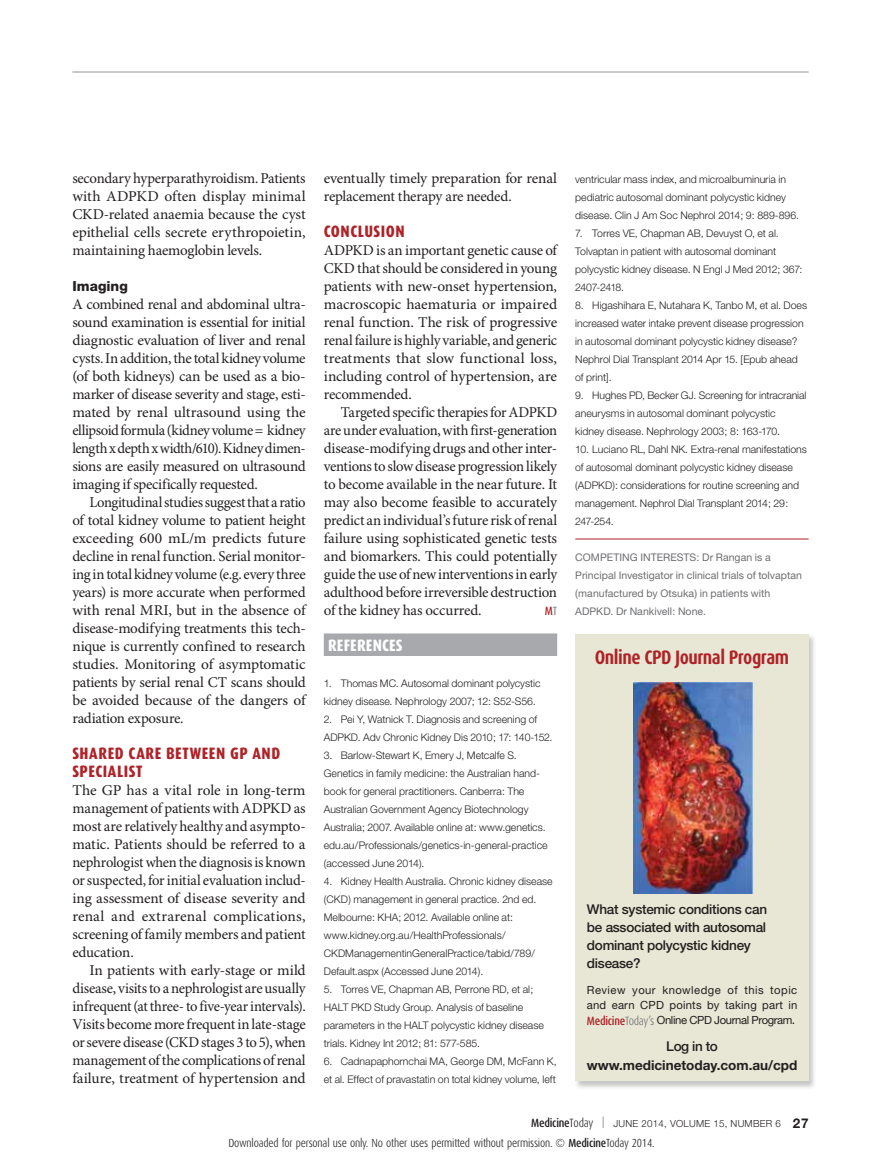
<style>
.page{position:relative;width:881px;height:1161px;background:#fff}
.page>*{position:absolute;margin:0;border:0;box-sizing:border-box;transform-origin:0 0}
.t1{font:700 19.5px "Dax Condensed";letter-spacing:-.025em;color:#af2227}
.t2{font:800 16.5px/18px "Dax Condensed";letter-spacing:.035em;color:#af2227}
.t3{font:800 16.5px "Dax Condensed";letter-spacing:.01em;color:#fff}
.t4{font:15px/18px "Minion Pro";letter-spacing:-.015em;color:#231f20;text-align:justify}
.t5{font:800 13.8px "Helvetica Neue";letter-spacing:.005em;color:#231f20}
.t6{font:500 13.5px/18px "Helvetica Neue";letter-spacing:-.02em;color:#231f20}
.t7{font:700 13.5px "Helvetica Neue";color:#231f20}
.t8{font:500 12px "Dax Condensed";letter-spacing:-.02em;color:#231f20}
.t9{font:500 12px "Dax Condensed";color:#af2227}
.t10{font:300 11.7px "Dax Condensed";letter-spacing:-.02em;color:#231f20}
.t11{font:11.7px "Helvetica";color:#000}
.t12{font:11.25px/15px "Helvetica Neue";letter-spacing:.02em;color:#231f20;text-align:justify}
.t13{font:300 10.5px/18px "Helvetica Neue";color:#231f20}
.t14{font:10.5px/18px "Helvetica Neue";color:#6d6e71}
.t15{font:300 9.75px "Helvetica Neue";letter-spacing:.025em;color:#231f20}
.s1{color:#939598}
.s2{font-family:"Dax Condensed";font-weight:500;font-size:12px;color:#af2227}
.s3{font-family:"Dax Condensed";font-weight:300;font-size:12px;color:#6d6e71}
.s4{font-family:"Dax Condensed";font-weight:500}
.s5{font-weight:300}
.s6{font-weight:700;font-size:13.5px}
.s7{font-weight:500}
</style>
<div class="page">
<hr style="left:72px;top:72px;width:736px;height:1px;background:#939598">
<div style="left:324px;top:633px;width:233px;height:23px;background:#a7a9ac"></div>
<hr style="left:575px;top:539px;width:233px;height:1px;background:#af2227">
<div style="left:574px;top:633px;width:242px;height:457px;background:#231f20;opacity:.25"></div>
<div style="left:574px;top:634px;width:233px;height:447px;background:#e8e6d4"></div>
<img style="left:633px;top:682px;width:119px;height:211px">
<p class="t4" style="left:72px;top:169px;width:235px">secondary hyperparathyroidism. Patients with ADPKD often display minimal CKD-related anaemia because the cyst epithelial cells secrete erythropoietin, maintaining haemoglobin levels.</p>
<p class="t5" style="left:72px;top:277px;width:57px">Imaging</p>
<p class="t4" style="left:72px;top:295px;width:235px">A combined renal and abdominal ultra&shy;sound examination is essential for initial diagnostic evaluation of liver and renal cysts. In addition, the total kidney volume (of both kidneys) can be used as a bio&shy;marker of disease severity and stage, esti&shy;mated by renal ultrasound using the ellipsoid formula (kidney volume = kidney length x depth x width/610). Kidney dimen&shy;sions are easily measured on ultrasound imaging if specifically requested.</p>
<p class="t4" style="left:72px;top:493px;width:235px;text-indent:17px">Longitudinal studies suggest that a ratio of total kidney volume to patient height exceeding 600 mL/m predicts future decline in renal function. Serial monitor&shy;ing in total kidney volume (e.g. every three years) is more accurate when performed with renal MRI, but in the absence of disease-modifying treatments this tech&shy;nique is currently confined to research studies. Monitoring of asymptomatic patients by serial renal CT scans should be avoided because of the dangers of radiation exposure.</p>
<p class="t2" style="left:72px;top:744px;width:209px">SHARED CARE BETWEEN GP AND<br>SPECIALIST</p>
<p class="t4" style="left:72px;top:781px;width:235px">The GP has a vital role in long-term management of patients with ADPKD as most are relatively healthy and asympto&shy;matic. Patients should be referred to a nephrologist when the diagnosis is known or suspected, for initial evaluation includ&shy;ing assessment of disease severity and renal and extrarenal complications, screening of family members and patient education.</p>
<p class="t4" style="left:72px;top:961px;width:235px;text-indent:17px">In patients with early-stage or mild disease, visits to a nephrologist are usually infrequent (at three- to five-year intervals).<br>Visits become more frequent in late-stage or severe disease (CKD stages 3 to 5), when management of the complications of renal failure, treatment of hypertension and</p>
<p class="t4" style="left:324px;top:169px;width:235px">eventually timely preparation for renal replacement therapy are needed.</p>
<p class="t2" style="left:324px;top:222px;width:82px">CONCLUSION</p>
<p class="t4" style="left:324px;top:241px;width:235px">ADPKD is an important genetic cause of CKD that should be considered in young patients with new-onset hypertension, macroscopic haematuria or impaired renal function. The risk of progressive renal failure is highly variable, and generic treatments that slow functional loss, including control of hypertension, are recommended.</p>
<p class="t4" style="left:324px;top:403px;width:235px;text-indent:17px">Targeted specific therapies for ADPKD are under evaluation, with first-generation disease-modifying drugs and other inter&shy;ventions to slow disease progression likely to become available in the near future. It may also become feasible to accurately predict an individual’s future risk of renal failure using sophisticated genetic tests and biomarkers. This could potentially guide the use of new interventions in early adulthood before irreversible destruction of the kidney has occurred.</p>
<p class="t9" style="left:544px;top:604px;width:14px">M<span class="s1">T</span></p>
<p class="t3" style="left:328px;top:636px;width:76px">REFERENCES</p>
<p class="t13" style="left:324px;top:674px;width:218px">1. Thomas MC. Autosomal dominant polycystic kidney disease. Nephrology 2007; 12: S52-S56.</p>
<p class="t13" style="left:324px;top:710px;width:230px">2. Pei Y, Watnick T. Diagnosis and screening of<br>ADPKD. Adv Chronic Kidney Dis 2010; 17: 140-152.</p>
<p class="t13" style="left:324px;top:746px;width:225px">3. Barlow-Stewart K, Emery J, Metcalfe S.<br>Genetics in family medicine: the Australian hand&shy;book for general practitioners. Canberra: The Australian Government Agency Biotechnology Australia; 2007. Available online at: www.genetics. edu.au/Professionals/genetics-in-general-practice (accessed June 2014).</p>
<p class="t13" style="left:324px;top:872px;width:230px">4. Kidney Health Australia. Chronic kidney disease (CKD) management in general practice. 2nd ed.<br>Melbourne: KHA; 2012. Available online at: www.kidney.org.au/HealthProfessionals/ CKDManagementinGeneralPractice/tabid/789/ Default.aspx (Accessed June 2014).</p>
<p class="t13" style="left:324px;top:980px;width:221px">5. Torres VE, Chapman AB, Perrone RD, et al; HALT PKD Study Group. Analysis of baseline parameters in the HALT polycystic kidney disease trials. Kidney Int 2012; 81: 577-585.</p>
<p class="t13" style="left:324px;top:1052px;width:234px">6. Cadnapaphornchai MA, George DM, McFann K, et al. Effect of pravastatin on total kidney volume, left</p>
<p class="t11" style="left:180px;top:1055px;width:253px">Copyright _Layout 1 17/01/12 1:43 PM Page 4</p>
<p class="t13" style="left:575px;top:170px;width:225px">ventricular mass index, and microalbuminuria in pediatric autosomal dominant polycystic kidney disease. Clin J Am Soc Nephrol 2014; 9: 889-896.</p>
<p class="t13" style="left:575px;top:224px;width:228px">7. Torres VE, Chapman AB, Devuyst O, et al.<br>Tolvaptan in patient with autosomal dominant polycystic kidney disease. N Engl J Med 2012; 367:<br>2407-2418.</p>
<p class="t13" style="left:575px;top:296px;width:233px">8. Higashihara E, Nutahara K, Tanbo M, et al. Does increased water intake prevent disease progression in autosomal dominant polycystic kidney disease?<br>Nephrol Dial Transplant 2014 Apr 15. [Epub ahead of print].</p>
<p class="t13" style="left:575px;top:386px;width:232px">9. Hughes PD, Becker GJ. Screening for intracranial aneurysms in autosomal dominant polycystic kidney disease. Nephrology 2003; 8: 163-170.</p>
<p class="t13" style="left:575px;top:440px;width:233px">10. Luciano RL, Dahl NK. Extra-renal manifestations of autosomal dominant polycystic kidney disease (ADPKD): considerations for routine screening and management. Nephrol Dial Transplant 2014; 29:<br>247-254.</p>
<p class="t14" style="left:575px;top:548px;width:228px">COMPETING INTERESTS: Dr Rangan is a Principal Investigator in clinical trials of tolvaptan (manufactured by Otsuka) in patients with ADPKD. Dr Nankivell: None.</p>
<h1 class="t1" style="left:594px;top:646px;width:196px">Online CPD Journal Program</h1>
<p class="t6" style="left:586px;top:900px;width:182px">What systemic conditions can be associated with autosomal dominant polycystic kidney disease?</p>
<p class="t12" style="left:586px;top:983px;width:212px">Review your knowledge of this topic and earn CPD points by taking part in <span class="s2">Medicine</span><span class="s3">Today’s</span> Online CPD Journal Program<span class="s4">.</span></p>
<p class="t6" style="left:666px;top:1037px;width:53px">Log in to</p>
<p class="t7" style="left:586px;top:1057px;width:212px">www.medicinetoday.com.au/cpd</p>
<p class="t8" style="left:531px;top:1116px;width:64px">Medicine<span class="s5">Today</span></p>
<p class="t15" style="left:613px;top:1117px;width:197px">JUNE 2014, VOLUME 15, NUMBER 6 <span class="s6">27</span></p>
<p class="t10" style="left:228px;top:1139px;width:427px">Downloaded for personal use only. No other uses permitted without permission. © <span class="s7">Medicine</span>Today 2014.</p>
</div>
